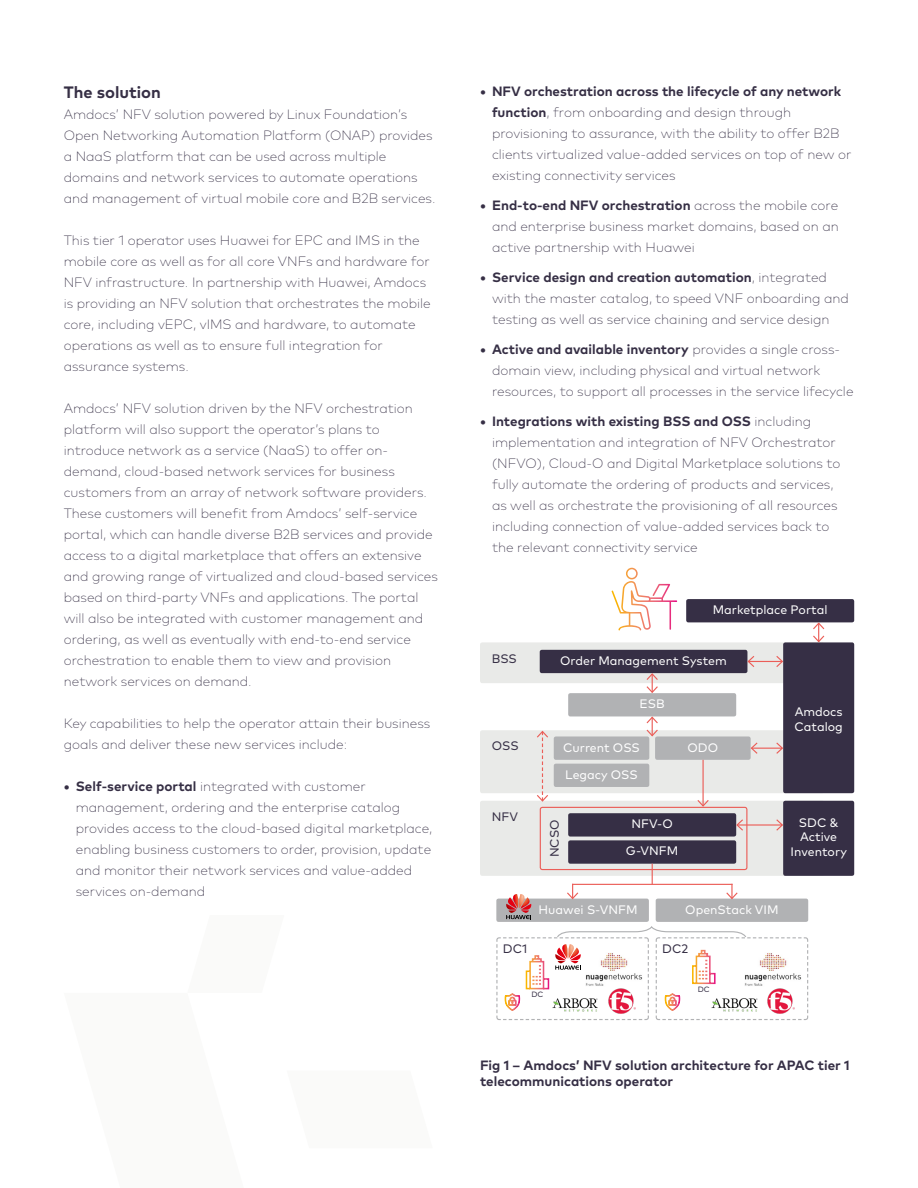
<style>
.page{position:relative;width:918px;height:1188px;background:#fff}
.page>*{position:absolute;margin:0;border:0;box-sizing:border-box;transform-origin:0 0}
.t1{font:700 16.5px "Mark Pro";color:#362f45}
.t2{font:200 13.5px/21px "Mark Pro";color:#362f45}
.t3{font:700 13.5px/16.5px "Mark Pro";color:#362f45}
.t4{font:12.3px/14.5px "Mark Pro";color:#fff}
.t5{font:12.3px "Mark Pro";color:#362f45}
.t6{font:7.65px "Mark Pro";color:#362f45}
.s1{font-weight:700}
</style>
<div class="page">
<div style="left:480px;top:642px;width:344px;height:41px;background:#e9eae8;border-radius:2px"></div>
<div style="left:480px;top:801px;width:344px;height:75px;background:#e9eae8;border-radius:2px"></div>
<div style="left:480px;top:730px;width:344px;height:63px;background:#e9eae8;border-radius:2px"></div>
<div style="left:686px;top:599px;width:168px;height:23px;background:#362f45;border-radius:2px"></div>
<div style="left:540px;top:650px;width:207px;height:23px;background:#362f45;border-radius:2px"></div>
<div style="left:783px;top:642px;width:71px;height:151px;background:#362f45;border-radius:2px"></div>
<div style="left:783px;top:801px;width:71px;height:75px;background:#362f45;border-radius:2px"></div>
<div style="left:568px;top:813px;width:168px;height:24px;background:#362f45;border-radius:2px"></div>
<div style="left:540px;top:807px;width:207px;height:63px;border:1px solid #eb5e58;border-radius:2px"></div>
<div style="left:568px;top:693px;width:168px;height:23px;background:#b1b2b4;border-radius:2px"></div>
<div style="left:496px;top:899px;width:153px;height:23px;background:#b1b2b4;border-radius:2px"></div>
<div style="left:656px;top:899px;width:152px;height:23px;background:#b1b2b4;border-radius:2px"></div>
<div style="left:568px;top:840px;width:168px;height:24px;background:#362f45;border-radius:2px"></div>
<div style="left:554px;top:736px;width:95px;height:24px;background:#b1b2b4;border-radius:2px"></div>
<div style="left:655px;top:736px;width:96px;height:24px;background:#b1b2b4;border-radius:2px"></div>
<div style="left:554px;top:764px;width:95px;height:23px;background:#b1b2b4;border-radius:2px"></div>
<svg style="left:506px;top:894px;width:26px;height:25px"></svg>
<hr style="left:737px;top:824px;width:45px;height:2px;background:#eb5e58">
<svg style="left:775px;top:818px;width:9px;height:14px"></svg>
<svg style="left:736px;top:818px;width:8px;height:14px"></svg>
<hr style="left:752px;top:748px;width:30px;height:1px;background:#eb5e58">
<svg style="left:775px;top:741px;width:9px;height:14px"></svg>
<svg style="left:750px;top:741px;width:9px;height:14px"></svg>
<hr style="left:748px;top:661px;width:34px;height:1px;background:#eb5e58">
<svg style="left:775px;top:655px;width:9px;height:13px"></svg>
<svg style="left:747px;top:655px;width:9px;height:13px"></svg>
<svg style="left:645px;top:716px;width:14px;height:21px"></svg>
<svg style="left:645px;top:673px;width:14px;height:21px"></svg>
<svg style="left:812px;top:622px;width:14px;height:21px"></svg>
<svg style="left:537px;top:731px;width:11px;height:71px"></svg>
<hr style="left:703px;top:760px;width:1px;height:46px;background:#eb5e58">
<svg style="left:696px;top:799px;width:14px;height:9px"></svg>
<svg style="left:566px;top:885px;width:14px;height:14px"></svg>
<svg style="left:725px;top:885px;width:14px;height:14px"></svg>
<svg style="left:652px;top:864px;width:1px;height:20px"></svg>
<hr style="left:572px;top:884px;width:161px;height:1px;background:#eb5e58">
<svg style="left:611px;top:568px;width:66px;height:63px"></svg>
<svg style="left:496px;top:927px;width:313px;height:93px"></svg>
<p class="t1" style="left:64px;top:80px;width:99px">The solution</p>
<p class="t2" style="left:64px;top:103px;width:373px">Amdocs’ NFV solution powered by Linux Foundation’s Open Networking Automation Platform (ONAP) provides a NaaS platform that can be used across multiple domains and network services to automate operations and management of virtual mobile core and B2B services.</p>
<p class="t2" style="left:64px;top:229px;width:369px">This tier 1 operator uses Huawei for EPC and IMS in the mobile core as well as for all core VNFs and hardware for NFV infrastructure. In partnership with Huawei, Amdocs is providing an NFV solution that orchestrates the mobile core, including vEPC, vIMS and hardware, to automate operations as well as to ensure full integration for assurance systems.</p>
<p class="t2" style="left:64px;top:397px;width:376px">Amdocs’ NFV solution driven by the NFV orchestration platform will also support the operator’s plans to introduce network as a service (NaaS) to offer on&shy;demand, cloud-based network services for business customers from an array of network software providers.<br>These customers will benefit from Amdocs’ self-service portal, which can handle diverse B2B services and provide access to a digital marketplace that offers an extensive and growing range of virtualized and cloud-based services based on third-party VNFs and applications. The portal will also be integrated with customer management and ordering, as well as eventually with end-to-end service orchestration to enable them to view and provision network services on demand.</p>
<p class="t2" style="left:64px;top:712px;width:368px">Key capabilities to help the operator attain their business goals and deliver these new services include:</p>
<p class="t2" style="left:76px;top:775px;width:358px;text-indent:-12px"><span class="s1">• Self-service portal</span> integrated with customer management, ordering and the enterprise catalog provides access to the cloud-based digital marketplace, enabling business customers to order, provision, update and monitor their network services and value-added services on-demand</p>
<p class="t2" style="left:492px;top:79px;width:361px;text-indent:-12px"><span class="s1">• NFV orchestration across the lifecycle of any network function</span>, from onboarding and design through provisioning to assurance, with the ability to offer B2B clients virtualized value-added services on top of new or existing connectivity services</p>
<p class="t2" style="left:492px;top:193px;width:348px;text-align:justify;text-indent:-12px"><span class="s1">• End-to-end NFV orchestration</span> across the mobile core and enterprise business market domains, based on an active partnership with Huawei</p>
<p class="t2" style="left:492px;top:265px;width:358px;text-indent:-12px"><span class="s1">• Service design and creation automation</span>, integrated with the master catalog, to speed VNF onboarding and testing as well as service chaining and service design</p>
<p class="t2" style="left:492px;top:337px;width:363px;text-indent:-12px"><span class="s1">• Active and available inventory</span> provides a single cross&shy;domain view, including physical and virtual network resources, to support all processes in the service lifecycle</p>
<p class="t2" style="left:492px;top:409px;width:350px;text-indent:-12px"><span class="s1">• Integrations with existing BSS and OSS</span> including implementation and integration of NFV Orchestrator (NFVO), Cloud-O and Digital Marketplace solutions to fully automate the ordering of products and services, as well as orchestrate the provisioning of all resources including connection of value-added services back to the relevant connectivity service</p>
<p class="t5" style="left:492px;top:649px;width:27px">BSS</p>
<p class="t5" style="left:492px;top:737px;width:28px">OSS</p>
<p class="t5" style="left:492px;top:807px;width:28px">NFV</p>
<p class="t4" style="left:713px;top:602px;width:116px">Marketplace Portal</p>
<p class="t4" style="left:560px;top:652px;width:168px">Order Management System</p>
<p class="t4" style="left:795px;top:703px;width:50px">Amdocs<br>Catalog</p>
<p class="t4" style="left:640px;top:696px;width:27px">ESB</p>
<p class="t4" style="left:563px;top:739px;width:78px">Current OSS</p>
<p class="t4" style="left:688px;top:739px;width:32px">ODO</p>
<p class="t4" style="left:565px;top:766px;width:74px">Legacy OSS</p>
<p class="t5" style="left:545px;top:857px;width:39px;rotate:-90deg">NCSO</p>
<p class="t4" style="left:632px;top:816px;width:43px">NFV-O</p>
<p class="t4" style="left:626px;top:843px;width:54px">G-VNFM</p>
<p class="t4" style="left:791px;top:814px;width:58px;text-align:center">SDC &amp;<br>Active<br>Inventory</p>
<p class="t4" style="left:539px;top:901px;width:101px">Huawei S-VNFM</p>
<p class="t4" style="left:685px;top:901px;width:95px">OpenStack VIM</p>
<p class="t5" style="left:503px;top:940px;width:26px">DC1</p>
<p class="t5" style="left:662px;top:940px;width:27px">DC2</p>
<p class="t6" style="left:531px;top:989px;width:14px">DC</p>
<p class="t6" style="left:698px;top:983px;width:14px">DC</p>
<p class="t3" style="left:480px;top:1056px;width:371px">Fig 1 – Amdocs’ NFV solution architecture for APAC tier 1 telecommunications operator</p>
</div>
